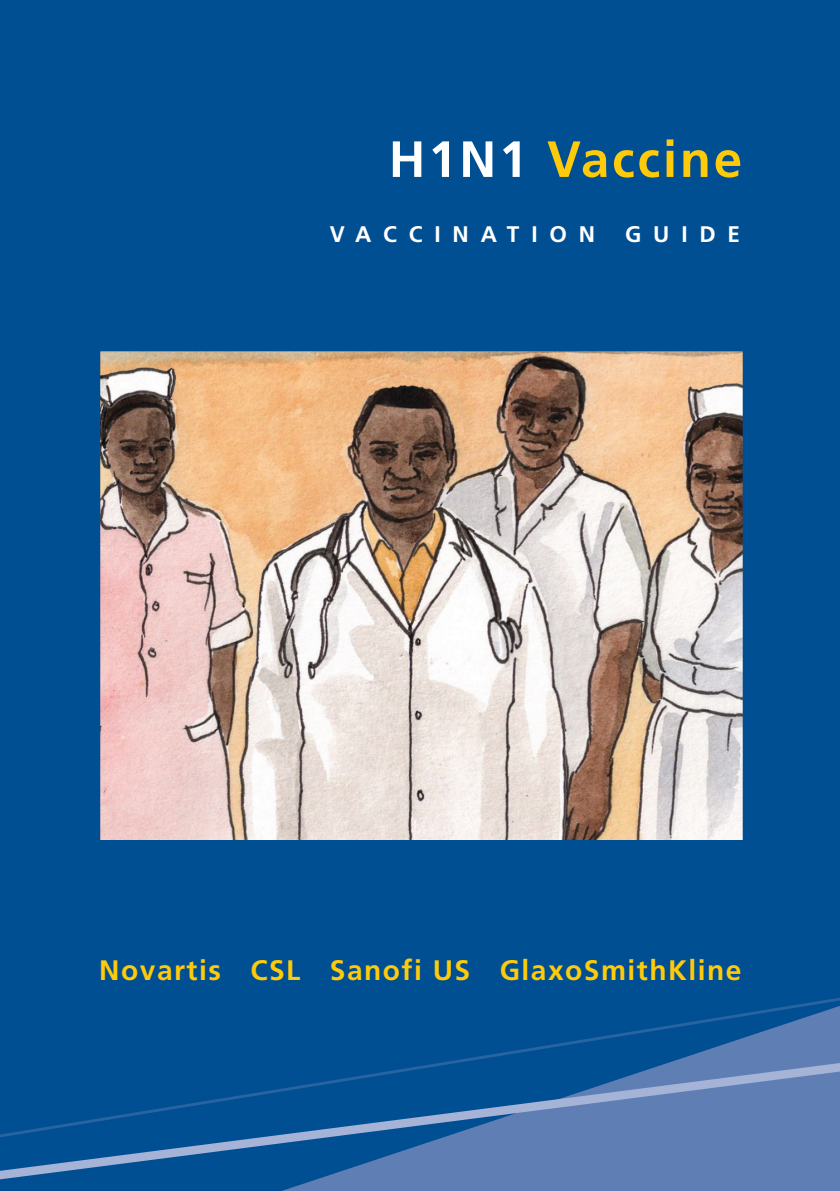
<style>
.page{position:relative;width:840px;height:1191px;background:#fff}
.page>*{position:absolute;margin:0;border:0;box-sizing:border-box;transform-origin:0 0}
.t1{font:700 50.8px "Frutiger";letter-spacing:.055em;color:#feca0a}
.t2{font:700 28.2px "Frutiger";letter-spacing:.05em;color:#feca0a}
.t3{font:700 22.6px "Frutiger";letter-spacing:.525em;color:#fff}
.s1{color:#fff}
</style>
<div class="page">
<div style="left:0;top:0;width:839px;height:1191px;background:#004f92"></div>
<svg style="left:0;top:998px;width:839px;height:193px"></svg>
<img style="left:101px;top:352px;width:640px;height:487px">
<h1 class="t1" style="left:388px;top:139px;width:355px"><span class="s1">H1N1</span> Vaccine</h1>
<p class="t3" style="left:329px;top:225px;width:267px">VACCINATION</p>
<p class="t3" style="left:624px;top:225px;width:116px">GUIDE</p>
<p class="t2" style="left:99px;top:959px;width:643px">Novartis CSL Sanofi US GlaxoSmithKline</p>
</div>
